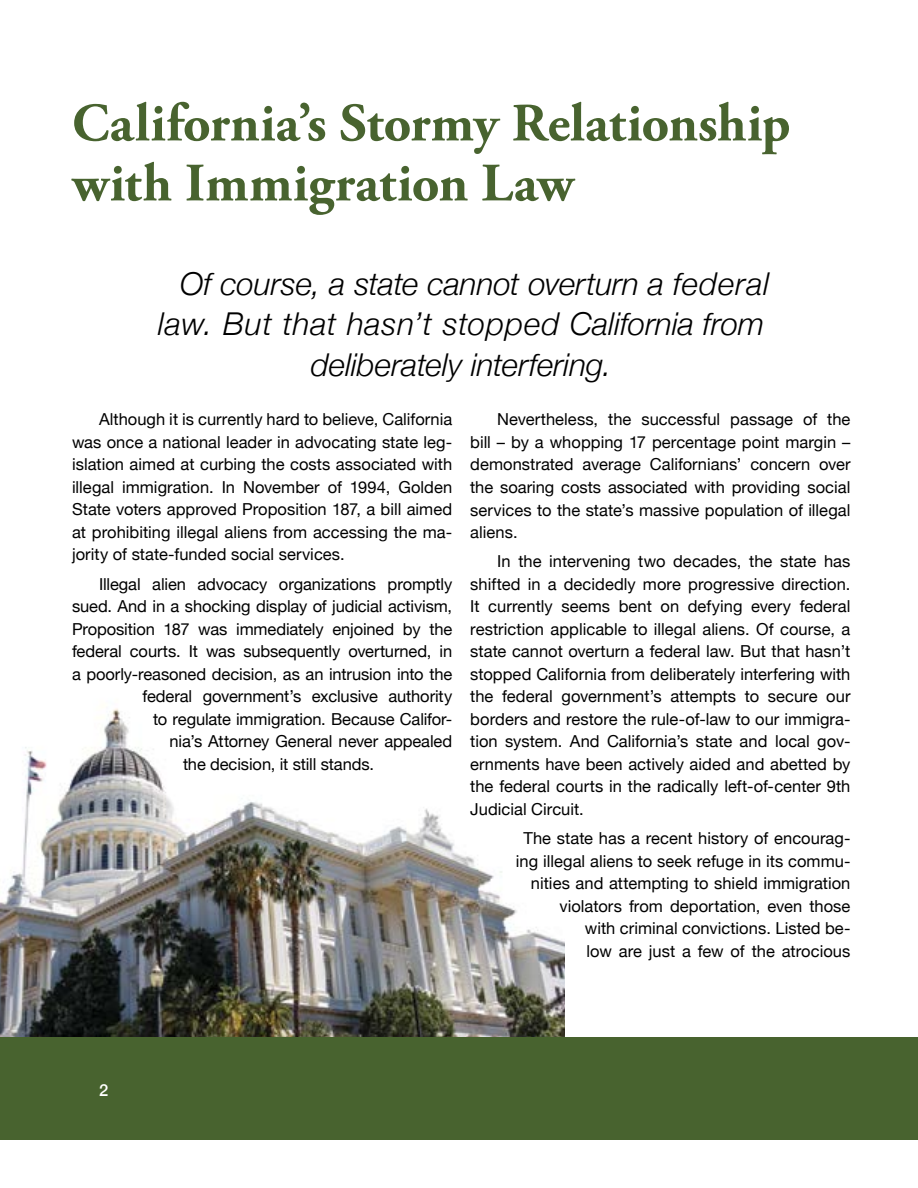
<style>
.page{position:relative;width:918px;height:1188px;background:#fff}
.page>*{position:absolute;margin:0;border:0;box-sizing:border-box;transform-origin:0 0}
.t1{font:700 54px/60px "Adobe Garamond Pro";color:#48632f}
.t2{font:italic 300 31.5px "Helvetica Neue";color:#000}
.t3{font:16.5px/22.5px "Helvetica Neue";color:#000;text-align:justify}
.t4{font:500 16.5px "Helvetica Neue";color:#fff}
</style>
<div class="page">
<div style="left:0;top:1037px;width:918px;height:102px;background:#48632f"></div>
<img style="left:0;top:708px;width:565px;height:329px">
<h1 class="t1" style="left:72px;top:94px;width:720px">California’s Stormy Relationship with Immigration Law</h1>
<h2 class="t2" style="left:180px;top:259px;width:591px">Of course, a state cannot overturn a federal</h2>
<h2 class="t2" style="left:158px;top:299px;width:608px">law. But that hasn’t stopped California from</h2>
<h2 class="t2" style="left:311px;top:340px;width:302px">deliberately interfering.</h2>
<p class="t3" style="left:72px;top:409px;width:382px;text-indent:27px">Although it is currently hard to believe, California was once a national leader in advocating state leg&shy;islation aimed at curbing the costs associated with illegal immigration. In November of 1994, Golden State voters approved Proposition 187, a bill aimed at prohibiting illegal aliens from accessing the ma&shy;jority of state-funded social services.</p>
<p class="t3" style="left:99px;top:574px;width:355px">Illegal alien advocacy organizations promptly</p>
<p class="t3" style="left:72px;top:596px;width:382px">sued. And in a shocking display of judicial activism,</p>
<p class="t3" style="left:72px;top:619px;width:382px">Proposition 187 was immediately enjoined by the</p>
<p class="t3" style="left:72px;top:641px;width:382px">federal courts. It was subsequently overturned, in</p>
<p class="t3" style="left:72px;top:664px;width:382px">a poorly-reasoned decision, as an intrusion into the</p>
<p class="t3" style="left:143px;top:686px;width:311px">federal government’s exclusive authority</p>
<p class="t3" style="left:153px;top:709px;width:301px">to regulate immigration. Because Califor-</p>
<p class="t3" style="left:170px;top:731px;width:284px">nia’s Attorney General never appealed</p>
<p class="t3" style="left:183px;top:754px;width:193px">the decision, it still stands.</p>
<p class="t3" style="left:470px;top:409px;width:382px;text-indent:27px">Nevertheless, the successful passage of the bill – by a whopping 17 percentage point margin – demonstrated average Californians’ concern over the soaring costs associated with providing social services to the state’s massive population of illegal aliens.</p>
<p class="t3" style="left:470px;top:551px;width:382px;text-indent:27px">In the intervening two decades, the state has shifted in a decidedly more progressive direction.<br>It currently seems bent on defying every federal restriction applicable to illegal aliens. Of course, a state cannot overturn a federal law. But that hasn’t stopped California from deliberately interfering with the federal government’s attempts to secure our borders and restore the rule-of-law to our immigra&shy;tion system. And California’s state and local gov&shy;ernments have been actively aided and abetted by the federal courts in the radically left-of-center 9th Judicial Circuit.</p>
<p class="t3" style="left:516px;top:828px;width:336px;text-align:right">The state has a recent history of encourag&shy;ing illegal aliens to seek refuge in its commu&shy;nities and attempting to shield immigration violators from deportation, even those<br>with criminal convictions. Listed be-<br>low are just a few of the atrocious</p>
<p class="t4" style="left:99px;top:1077px;width:11px">2</p>
</div>
